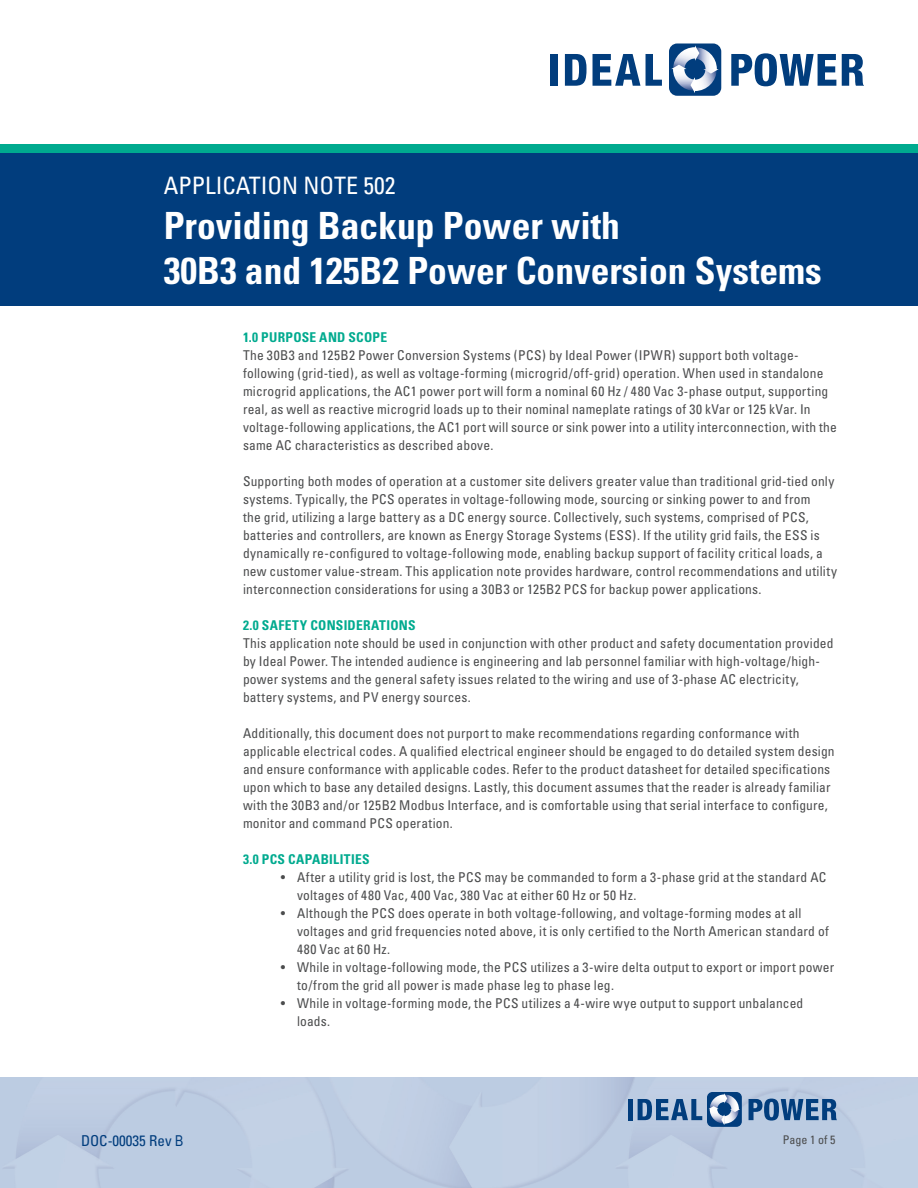
<style>
.page{position:relative;width:918px;height:1188px;background:#fff}
.page>*{position:absolute;margin:0;border:0;box-sizing:border-box;transform-origin:0 0}
.t1{font:700 condensed 37.5px/45px "Univers";color:#fff}
.t2{font:condensed 24px "Univers";color:#fff}
.t3{font:condensed 15px "Univers";color:#013d7d}
.t4{font:condensed 13.5px/18px "Univers";letter-spacing:.015em;color:#4b4c4d}
.t5{font:700 condensed 13.5px "Univers";letter-spacing:.025em;color:#00aa8f}
.t6{font:condensed 12px "Univers";color:#4b4c4d}
.s1{font-family:"Arial Narrow";font-stretch:normal}
</style>
<div class="page">
<div style="left:0;top:144px;width:918px;height:11px;background:#00aa8f"></div>
<div style="left:0;top:153px;width:918px;height:153px;background:#013d7d"></div>
<div style="left:669px;top:44px;width:52px;height:52px;background:#013d7d;border-radius:8px"></div>
<svg style="left:671px;top:45px;width:48px;height:48px"></svg>
<div style="left:550px;top:54px;width:8px;height:32px;background:#013d7d"></div>
<svg style="left:565px;top:54px;width:22px;height:32px"></svg>
<svg style="left:593px;top:54px;width:47px;height:32px"></svg>
<svg style="left:646px;top:54px;width:16px;height:32px"></svg>
<svg style="left:731px;top:53px;width:105px;height:33px"></svg>
<svg style="left:842px;top:54px;width:22px;height:32px"></svg>
<div style="left:0;top:1078px;width:918px;height:110px;background:#becce2"></div>
<div style="left:707px;top:1092px;width:35px;height:35px;background:#013d7d;border-radius:5px"></div>
<svg style="left:708px;top:1093px;width:32px;height:32px"></svg>
<div style="left:628px;top:1099px;width:5px;height:21px;background:#013d7d"></div>
<svg style="left:638px;top:1099px;width:64px;height:21px"></svg>
<svg style="left:749px;top:1099px;width:88px;height:22px"></svg>
<h2 class="t2" style="left:164px;top:170px;width:233px">APPLICATION NOTE 502</h2>
<h1 class="t1" style="left:164px;top:203px;width:660px">Providing Backup Power with<br>30B3 and 125B2 Power Conversion Systems</h1>
<p class="t5" style="left:243px;top:329px;width:146px">1.0 PURPOSE AND SCOPE</p>
<p class="t4" style="left:243px;top:346px;width:595px">The 30B3 and 125B2 Power Conversion Systems (PCS) by Ideal Power (IPWR) support both voltage&shy;following (grid-tied), as well as voltage-forming (microgrid/off-grid) operation. When used in standalone microgrid applications, the AC1 power port will form a nominal 60 Hz / 480 Vac 3-phase output, supporting real, as well as reactive microgrid loads up to their nominal nameplate ratings of 30 kVar or 125 kVar. In voltage-following applications, the AC1 port will source or sink power into a utility interconnection, with the same AC characteristics as described above.</p>
<p class="t4" style="left:243px;top:472px;width:596px">Supporting both modes of operation at a customer site delivers greater value than traditional grid-tied only systems. Typically, the PCS operates in voltage-following mode, sourcing or sinking power to and from<br>the grid, utilizing a large battery as a DC energy source. Collectively, such systems, comprised of PCS, batteries and controllers, are known as Energy Storage Systems (ESS). If the utility grid fails, the ESS is dynamically re-configured to voltage-following mode, enabling backup support of facility critical loads, a new customer value-stream. This application note provides hardware, control recommendations and utility interconnection considerations for using a 30B3 or 125B2 PCS for backup power applications.</p>
<p class="t5" style="left:243px;top:617px;width:174px">2.0 SAFETY CONSIDERATIONS</p>
<p class="t4" style="left:243px;top:634px;width:592px">This application note should be used in conjunction with other product and safety documentation provided by Ideal Power. The intended audience is engineering and lab personnel familiar with high-voltage/high&shy;power systems and the general safety issues related to the wiring and use of 3-phase AC electricity, battery systems, and PV energy sources.</p>
<p class="t4" style="left:243px;top:724px;width:593px">Additionally, this document does not purport to make recommendations regarding conformance with applicable electrical codes. A qualified electrical engineer should be engaged to do detailed system design and ensure conformance with applicable codes. Refer to the product datasheet for detailed specifications upon which to base any detailed designs. Lastly, this document assumes that the reader is already familiar with the 30B3 and/or 125B2 Modbus Interface, and is comfortable using that serial interface to configure, monitor and command PCS operation.</p>
<p class="t5" style="left:243px;top:851px;width:128px">3.0 PCS CAPABILITIES</p>
<p class="t4" style="left:297px;top:868px;width:531px;text-indent:-16px">• After a utility grid is lost, the PCS may be commanded to form a 3-phase grid at the standard AC voltages of 480 Vac, 400 Vac, 380 Vac at either 60 Hz or 50 Hz.</p>
<p class="t4" style="left:297px;top:904px;width:533px;text-indent:-16px">• Although the PCS does operate in both voltage-following, and voltage-forming modes at all voltages and grid frequencies noted above, it is only certified to the North American standard of<br>480 Vac at 60 Hz.</p>
<p class="t4" style="left:297px;top:958px;width:539px;text-indent:-16px">• While in voltage-following mode, the PCS utilizes a 3-wire delta output to export or import power to/from the grid all power is made phase leg to phase leg.</p>
<p class="t4" style="left:297px;top:994px;width:508px;text-indent:-16px">• While in voltage-forming mode, the PCS utilizes a 4-wire wye output to support unbalanced loads.</p>
<p class="t3" style="left:81px;top:1131px;width:104px">DOC-00035 Rev <span class="s1">B</span></p>
<p class="t6" style="left:783px;top:1132px;width:54px">Page 1 of 5</p>
</div>
